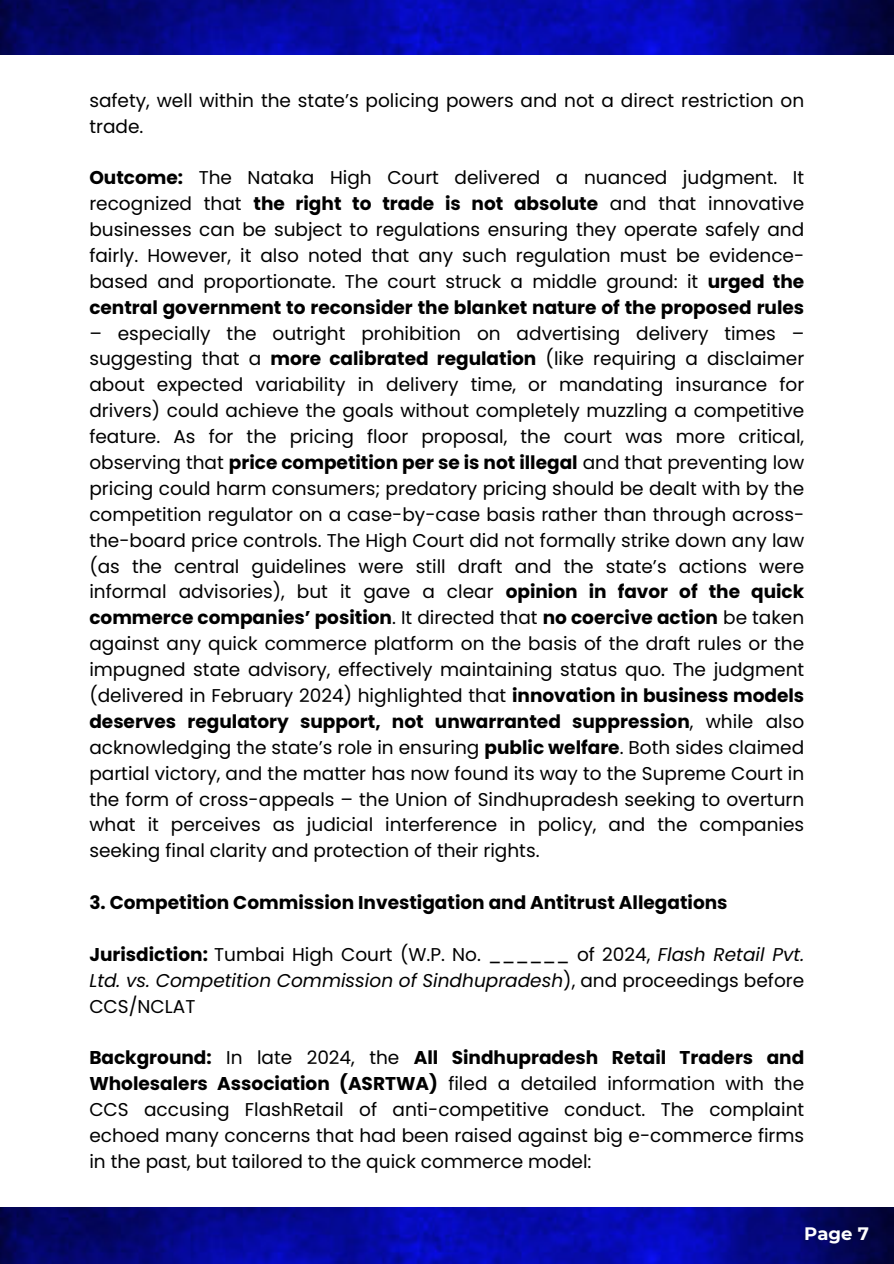
<style>
.page{position:relative;width:894px;height:1264px;background:#fff}
.page>*{position:absolute;margin:0;border:0;box-sizing:border-box;transform-origin:0 0}
.t1{font:18.45px/25.8px "Poppins";color:#000;text-align:justify}
.t2{font:italic 18.45px/25.8px "Poppins";color:#000}
.t3{font:700 18.45px "Poppins";color:#000}
.t4{font:700 18px "Montserrat";color:#fff}
.s1{font-weight:700}
.s2{font-style:italic}
.s3{font-style:normal}
</style>
<div class="page">
<img style="left:0;top:1207px;width:893px;height:56px">
<img style="left:0;top:0;width:893px;height:55px">
<p class="t1" style="left:89px;top:87px;width:716px">safety, well within the state’s policing powers and not a direct restriction on</p>
<p class="t1" style="left:89px;top:113px;width:55px">trade.</p>
<p class="t1" style="left:89px;top:165px;width:716px"><span class="s1">Outcome:</span> The Nataka High Court delivered a nuanced judgment. It</p>
<p class="t1" style="left:89px;top:191px;width:716px">recognized that <span class="s1">the right to trade is not absolute</span> and that innovative businesses can be subject to regulations ensuring they operate safely and fairly. However, it also noted that any such regulation must be evidence&shy;based and proportionate. The court struck a middle ground: it <span class="s1">urged the central government to reconsider the blanket nature of the proposed rules</span></p>
<p class="t1" style="left:89px;top:320px;width:716px">– especially the outright prohibition on advertising delivery times – suggesting that a <span class="s1">more calibrated regulation</span> (like requiring a disclaimer about expected variability in delivery time, or mandating insurance for drivers) could achieve the goals without completely muzzling a competitive feature. As for the pricing floor proposal, the court was more critical, observing that <span class="s1">price competition per se is not illegal</span> and that preventing low pricing could harm consumers; predatory pricing should be dealt with by the competition regulator on a case-by-case basis rather than through across&shy;the-board price controls. The High Court did not formally strike down any law (as the central guidelines were still draft and the state’s actions were informal advisories), but it gave a clear <span class="s1">opinion in favor of the quick commerce companies’ position</span>. It directed that <span class="s1">no coercive action</span> be taken against any quick commerce platform on the basis of the draft rules or the impugned state advisory, effectively maintaining status quo. The judgment (delivered in February 2024) highlighted that <span class="s1">innovation in business models deserves regulatory support, not unwarranted suppression</span>, while also acknowledging the state’s role in ensuring <span class="s1">public welfare</span>. Both sides claimed partial victory, and the matter has now found its way to the Supreme Court in the form of cross-appeals – the Union of Sindhupradesh seeking to overturn what it perceives as judicial interference in policy, and the companies seeking final clarity and protection of their rights.</p>
<p class="t3" style="left:89px;top:889px;width:639px">3. Competition Commission Investigation and Antitrust Allegations</p>
<p class="t1" style="left:89px;top:941px;width:716px"><span class="s1">Jurisdiction:</span> Tumbai High Court (W.P. No. ______ of 2024, <span class="s2">Flash Retail Pvt.</span></p>
<h1 class="t2" style="left:89px;top:967px;width:716px">Ltd. vs. Competition Commission of Sindhupradesh<span class="s3">), and proceedings before<br>CCS/NCLAT</span></h1>
<h1 class="t3" style="left:89px;top:1045px;width:124px">Background:</h1>
<p class="t1" style="left:89px;top:1045px;width:716px;text-indent:137px">In late 2024, the <span class="s1">All Sindhupradesh Retail Traders and Wholesalers Association (ASRTWA)</span> filed a detailed information with the CCS accusing FlashRetail of anti-competitive conduct. The complaint echoed many concerns that had been raised against big e-commerce firms in the past, but tailored to the quick commerce model:</p>
<p class="t4" style="left:804px;top:1222px;width:66px">Page 7</p>
</div>
